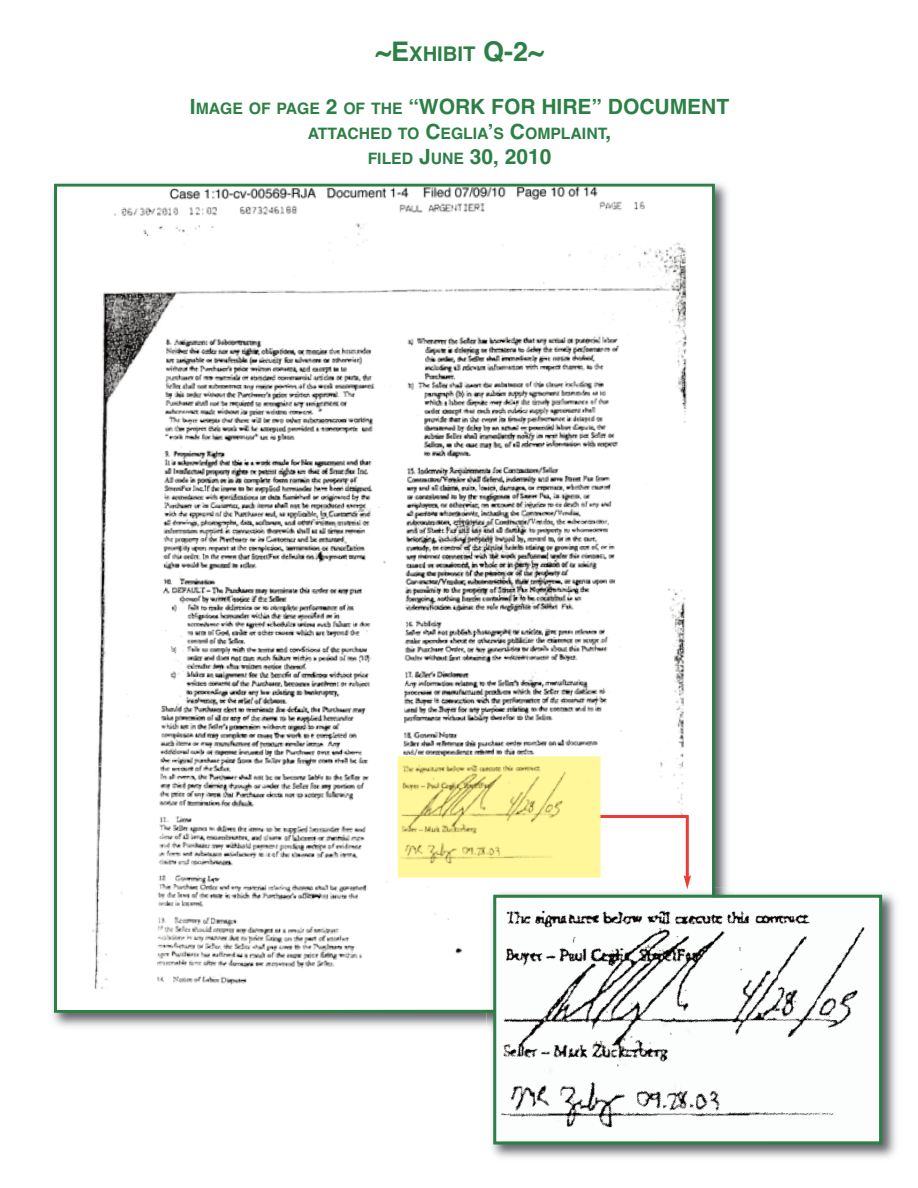
<style>
.page{position:relative;width:918px;height:1188px;background:#fff}
.page>*{position:absolute;margin:0;border:0;box-sizing:border-box;transform-origin:0 0}
.t1{font:700 27px "Helvetica";color:#2c8045}
.t2{font:700 21px "Helvetica";color:#2c8045}
.t3{font:700 15.75px/25.2px "Helvetica";color:#2c8045;text-align:center}
.s1{font-size:20.25px}
.s2{font-size:15.75px}
.s3{font-size:21px}
</style>
<div class="page">
<img style="left:52px;top:183px;width:676px;height:844px">
<img style="left:57px;top:187px;width:655px;height:823px">
<hr style="left:600px;top:815px;width:88px;height:3px;background:#ee3b35">
<img style="left:398px;top:756px;width:203px;height:122px">
<hr style="left:686px;top:815px;width:3px;height:63px;background:#ee3b35">
<img style="left:492px;top:893px;width:404px;height:265px">
<img style="left:486px;top:888px;width:226px;height:121px">
<svg style="left:684px;top:875px;width:7px;height:14px"></svg>
<img style="left:497px;top:899px;width:381px;height:242px">
<div style="left:493px;top:895px;width:389px;height:250px;border:3px solid #2c8045"></div>
<h1 class="t1" style="left:375px;top:36px;width:170px">~E<span class="s1">XHIBIT</span> Q-2~</h1>
<h2 class="t2" style="left:190px;top:94px;width:541px">I<span class="s2">MAGE OF PAGE</span> 2 <span class="s2">OF THE</span> “WORK FOR HIRE” DOCUMENT</h2>
<p class="t3" style="left:308px;top:121px;width:305px">ATTACHED TO <span class="s3">C</span>EGLIA<span class="s3">’</span>S <span class="s3">C</span>OMPLAINT<span class="s3">,<br></span>FILED <span class="s3">J</span>UNE <span class="s3">30, 2010</span></p>
</div>
